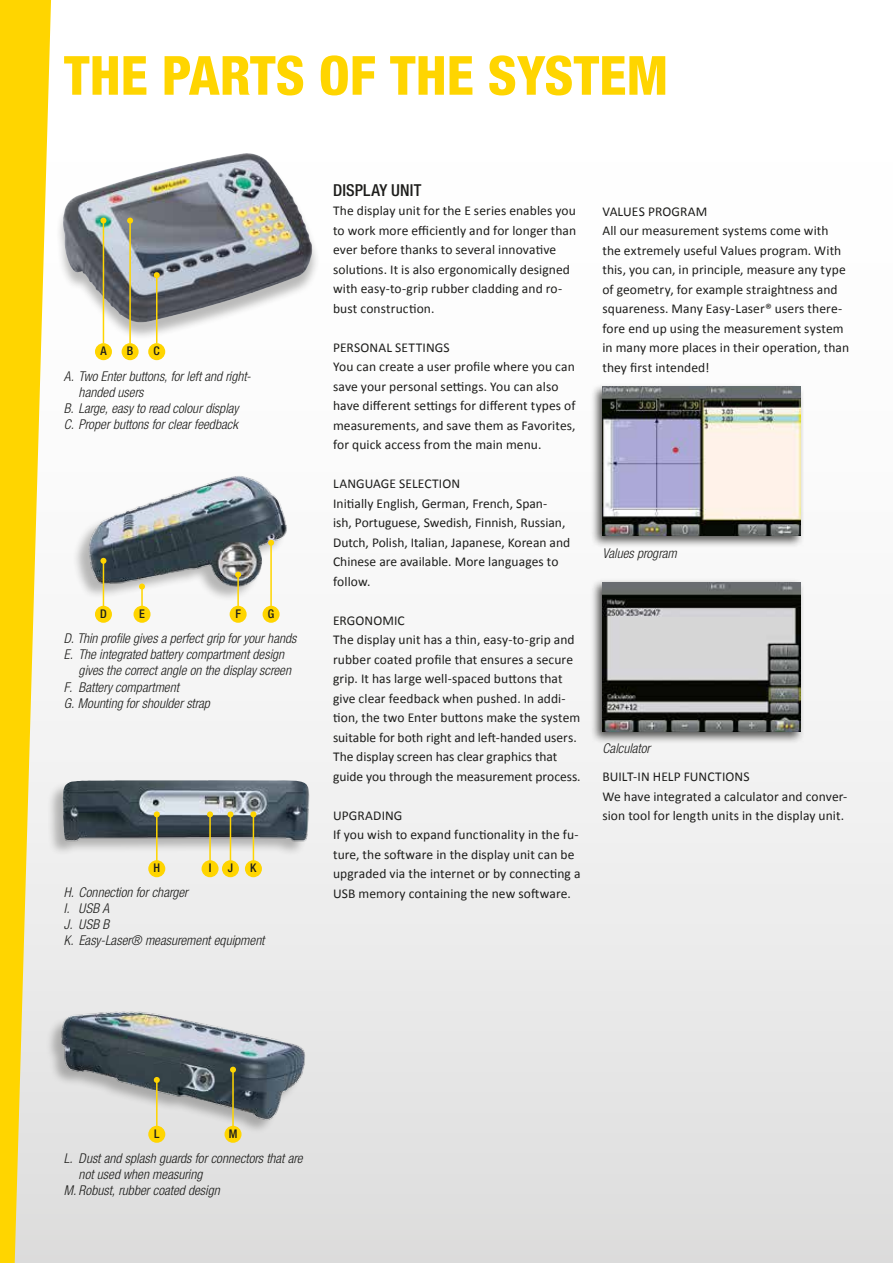
<style>
.page{position:relative;width:893px;height:1263px;background:#fff}
.page>*{position:absolute;margin:0;border:0;box-sizing:border-box;transform-origin:0 0}
.t1{font:800 condensed 54px "Helvetica Neue";color:#ffd500}
.t2{font:500 condensed 16.5px "Helvetica Neue";letter-spacing:.01em;color:#1d1d1b}
.t3{font:13.5px/19.5px "Calibri";letter-spacing:.005em;color:#1d1d1b}
.t4{font:italic 300 condensed 13.5px/16.2px "Helvetica Neue";letter-spacing:.005em;color:#1d1d1b}
.t5{font:500 condensed 12px "Helvetica Neue";color:#1d1d1b}
</style>
<div class="page">
<div style="left:0;top:0;width:893px;height:1263px;background:linear-gradient(to bottom,#fff,#e2e2e2)"></div>
<svg style="left:0;top:0;width:51px;height:1263px;background:#f9dc4a"></svg>
<div style="left:45px;top:1013px;width:258px;height:122px;background:#1d1d1b;opacity:.3"></div>
<img style="left:59px;top:1005px;width:248px;height:121px">
<div style="left:47px;top:780px;width:261px;height:76px;background:#1d1d1b;opacity:.3"></div>
<img style="left:63px;top:779px;width:247px;height:67px">
<div style="left:72px;top:476px;width:213px;height:125px;background:#1d1d1b;opacity:.3"></div>
<img style="left:85px;top:473px;width:204px;height:115px">
<div style="left:55px;top:156px;width:265px;height:185px;background:#1d1d1b;opacity:.3"></div>
<img style="left:71px;top:153px;width:175px;height:47px">
<hr style="left:103px;top:221px;width:1px;height:123px;background:#ffd500">
<svg style="left:100px;top:218px;width:6px;height:6px"></svg>
<div style="left:95px;top:343px;width:17px;height:17px;background:#ffd500;border-radius:50%"></div>
<hr style="left:103px;top:561px;width:1px;height:45px;background:#ffd500">
<svg style="left:100px;top:558px;width:6px;height:6px"></svg>
<div style="left:95px;top:606px;width:17px;height:17px;background:#ffd500;border-radius:50%"></div>
<hr style="left:129px;top:221px;width:2px;height:123px;background:#ffd500">
<svg style="left:127px;top:218px;width:6px;height:6px"></svg>
<div style="left:122px;top:343px;width:17px;height:17px;background:#ffd500;border-radius:50%"></div>
<hr style="left:270px;top:543px;width:2px;height:63px;background:#ffd500">
<svg style="left:268px;top:540px;width:6px;height:6px"></svg>
<div style="left:263px;top:606px;width:17px;height:17px;background:#ffd500;border-radius:50%"></div>
<hr style="left:237px;top:575px;width:2px;height:31px;background:#ffd500">
<svg style="left:235px;top:572px;width:6px;height:6px"></svg>
<div style="left:230px;top:606px;width:17px;height:17px;background:#ffd500;border-radius:50%"></div>
<hr style="left:156px;top:275px;width:1px;height:69px;background:#ffd500">
<svg style="left:154px;top:272px;width:6px;height:6px"></svg>
<div style="left:148px;top:343px;width:17px;height:17px;background:#ffd500;border-radius:50%"></div>
<hr style="left:141px;top:586px;width:2px;height:20px;background:#ffd500">
<svg style="left:139px;top:583px;width:6px;height:6px"></svg>
<div style="left:134px;top:606px;width:17px;height:17px;background:#ffd500;border-radius:50%"></div>
<hr style="left:209px;top:814px;width:2px;height:48px;background:#ffd500">
<svg style="left:207px;top:811px;width:6px;height:6px"></svg>
<div style="left:202px;top:860px;width:17px;height:17px;background:#ffd500;border-radius:50%"></div>
<hr style="left:232px;top:1070px;width:2px;height:57px;background:#ffd500">
<svg style="left:230px;top:1067px;width:6px;height:6px"></svg>
<div style="left:225px;top:1126px;width:17px;height:17px;background:#ffd500;border-radius:50%"></div>
<hr style="left:230px;top:814px;width:1px;height:48px;background:#ffd500">
<svg style="left:227px;top:811px;width:6px;height:6px"></svg>
<div style="left:222px;top:860px;width:17px;height:17px;background:#ffd500;border-radius:50%"></div>
<hr style="left:253px;top:814px;width:1px;height:48px;background:#ffd500">
<svg style="left:250px;top:811px;width:6px;height:6px"></svg>
<div style="left:245px;top:860px;width:17px;height:17px;background:#ffd500;border-radius:50%"></div>
<hr style="left:156px;top:814px;width:2px;height:48px;background:#ffd500">
<svg style="left:154px;top:811px;width:6px;height:6px"></svg>
<div style="left:148px;top:860px;width:17px;height:17px;background:#ffd500;border-radius:50%"></div>
<hr style="left:156px;top:1080px;width:2px;height:47px;background:#ffd500">
<svg style="left:154px;top:1077px;width:6px;height:6px"></svg>
<div style="left:148px;top:1126px;width:17px;height:17px;background:#ffd500;border-radius:50%"></div>
<div style="left:590px;top:579px;width:214px;height:165px;background:#1d1d1b;opacity:.75"></div>
<img style="left:602px;top:583px;width:198px;height:148px">
<div style="left:590px;top:383px;width:214px;height:165px;background:#1d1d1b;opacity:.75"></div>
<img style="left:602px;top:387px;width:198px;height:148px">
<h1 class="t1" style="left:64px;top:42px;width:606px">THE PARTS OF THE SYSTEM</h1>
<p class="t5" style="left:100px;top:344px;width:8px">A</p>
<p class="t5" style="left:127px;top:344px;width:8px">B</p>
<p class="t5" style="left:154px;top:344px;width:8px">C</p>
<p class="t4" style="left:64px;top:368px;width:189px">A. Two Enter buttons, for left and right-</p>
<p class="t4" style="left:79px;top:384px;width:66px">handed users</p>
<p class="t4" style="left:64px;top:400px;width:176px">B. Large, easy to read colour display</p>
<p class="t4" style="left:64px;top:416px;width:176px">C. Proper buttons for clear feedback</p>
<p class="t5" style="left:100px;top:607px;width:8px">D</p>
<p class="t5" style="left:139px;top:607px;width:7px">E</p>
<p class="t5" style="left:235px;top:607px;width:7px">F</p>
<p class="t5" style="left:268px;top:607px;width:8px">G</p>
<p class="t4" style="left:64px;top:630px;width:234px">D. Thin profile gives a perfect grip for your hands</p>
<p class="t4" style="left:64px;top:646px;width:222px">E. The integrated battery compartment design</p>
<p class="t4" style="left:79px;top:662px;width:214px">gives the correct angle on the display screen</p>
<p class="t4" style="left:64px;top:678px;width:117px">F. Battery compartment</p>
<p class="t4" style="left:64px;top:695px;width:148px">G. Mounting for shoulder strap</p>
<p class="t5" style="left:153px;top:861px;width:8px">H</p>
<p class="t5" style="left:228px;top:861px;width:7px">J</p>
<p class="t5" style="left:250px;top:861px;width:8px">K</p>
<p class="t5" style="left:209px;top:861px;width:4px">I</p>
<p class="t4" style="left:64px;top:883px;width:202px">H. Connection for charger<br>I. USB A<br>J. USB B<br>K. Easy-Laser® measurement equipment</p>
<p class="t2" style="left:333px;top:180px;width:90px">DISPLAY UNIT</p>
<p class="t3" style="left:333px;top:201px;width:245px">The display unit for the E series enables you to work more efficiently and for longer than ever before thanks to several innovative solutions. It is also ergonomically designed with easy-to-grip rubber cladding and ro&shy;bust construction.</p>
<p class="t3" style="left:333px;top:338px;width:244px">PERSONAL SETTINGS<br>You can create a user profile where you can save your personal settings. You can also have different settings for different types of measurements, and save them as Favorites, for quick access from the main menu.</p>
<p class="t3" style="left:333px;top:474px;width:239px">LANGUAGE SELECTION<br>Initially English, German, French, Span-<br>ish, Portuguese, Swedish, Finnish, Russian, Dutch, Polish, Italian, Japanese, Korean and Chinese are available. More languages to follow.</p>
<p class="t3" style="left:333px;top:611px;width:249px">ERGONOMIC<br>The display unit has a thin, easy-to-grip and rubber coated profile that ensures a secure grip. It has large well-spaced buttons that give clear feedback when pushed. In addi&shy;tion, the two Enter buttons make the system suitable for both right and left-handed users.<br>The display screen has clear graphics that guide you through the measurement process.</p>
<p class="t3" style="left:333px;top:805px;width:249px">UPGRADING<br>If you wish to expand functionality in the fu&shy;ture, the software in the display unit can be upgraded via the internet or by connecting a USB memory containing the new software.</p>
<p class="t3" style="left:602px;top:201px;width:248px">VALUES PROGRAM<br>All our measurement systems come with the extremely useful Values program. With this, you can, in principle, measure any type of geometry, for example straightness and squareness. Many Easy-Laser® users there&shy;fore end up using the measurement system in many more places in their operation, than they first intended!</p>
<p class="t4" style="left:602px;top:545px;width:76px">Values program</p>
<p class="t4" style="left:602px;top:740px;width:49px">Calculator</p>
<p class="t3" style="left:602px;top:767px;width:246px">BUILT-IN HELP FUNCTIONS<br>We have integrated a calculator and conver&shy;sion tool for length units in the display unit.</p>
<p class="t5" style="left:154px;top:1126px;width:7px">L</p>
<p class="t5" style="left:229px;top:1126px;width:10px">M</p>
<p class="t4" style="left:64px;top:1150px;width:240px">L. Dust and splash guards for connectors that are</p>
<p class="t4" style="left:79px;top:1166px;width:125px">not used when measuring</p>
<p class="t4" style="left:64px;top:1182px;width:158px">M. Robust, rubber coated design</p>
</div>
